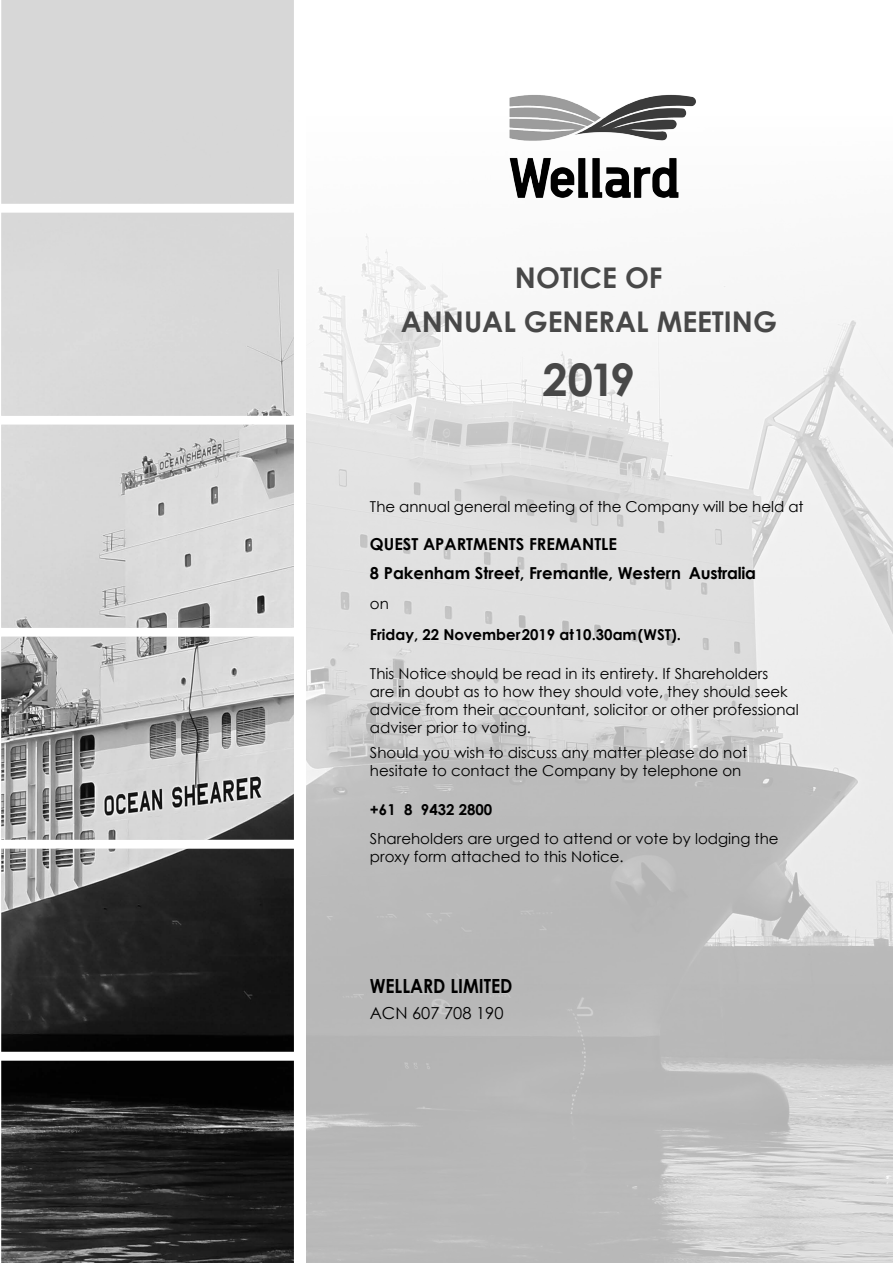
<style>
.page{position:relative;width:893px;height:1263px;background:#fff}
.page>*{position:absolute;margin:0;border:0;box-sizing:border-box;transform-origin:0 0}
.Heading_1{font:700 45px "Century Gothic";color:#484848}
.Heading_1-2{font:700 28.5px "Century Gothic";color:#484848}
.Heading_4{font:700 19.5px "Century Gothic";color:#000;scale:.9 1}
.Heading_4-2{font:700 16.5px "Century Gothic";color:#000}
.Body_Text{font:16.5px "Century Gothic";color:#000}
.Indented_Text{font:15px/18px "Century Gothic";color:#000}
.Body_Text-2{font:15px/18px "Century Gothic";color:#000}
.Body_Text-3{font:700 15px "Century Gothic";color:#000}
</style>
<div class="page">
<img style="left:306px;top:233px;width:587px;height:1030px">
<div style="left:1px;top:0;width:293px;height:117px;background:#d7d7d7"></div>
<img style="left:1px;top:117px;width:293px;height:1146px">
<img style="left:509px;top:94px;width:187px;height:104px">
<p class="Heading_1-2" style="left:515px;top:256px;width:149px">NOTICE OF</p>
<p class="Heading_1-2" style="left:401px;top:300px;width:378px">ANNUAL GENERAL MEETING</p>
<p class="Heading_1" style="left:542px;top:346px;width:94px">2019</p>
<p class="Indented_Text" style="left:370px;top:497px;width:435px">The annual general meeting of the Company will be held at</p>
<p class="Heading_4-2" style="left:370px;top:532px;width:249px">QUEST APARTMENTS FREMANTLE</p>
<p class="Heading_4-2" style="left:370px;top:560px;width:388px">8 Pakenham Street, Fremantle, Western Australia</p>
<p class="Indented_Text" style="left:370px;top:594px;width:20px">on</p>
<p class="Body_Text-3" style="left:370px;top:623px;width:313px">Friday, 22 November 2019 at 10.30am (WST).</p>
<p class="Indented_Text" style="left:370px;top:664px;width:430px">This Notice should be read in its entirety. If Shareholders<br>are in doubt as to how they should vote, they should seek advice from their accountant, solicitor or other professional adviser prior to voting.</p>
<p class="Indented_Text" style="left:370px;top:743px;width:379px">Should you wish to discuss any matter please do not hesitate to contact the Company by telephone on</p>
<p class="Body_Text-3" style="left:370px;top:798px;width:124px">+61 8 9432 2800</p>
<p class="Body_Text-2" style="left:370px;top:829px;width:410px">Shareholders are urged to attend or vote by lodging the proxy form attached to this Notice.</p>
<p class="Heading_4" style="left:370px;top:971px;width:160px">WELLARD LIMITED</p>
<p class="Body_Text" style="left:370px;top:1002px;width:135px">ACN 607 708 190</p>
</div>
